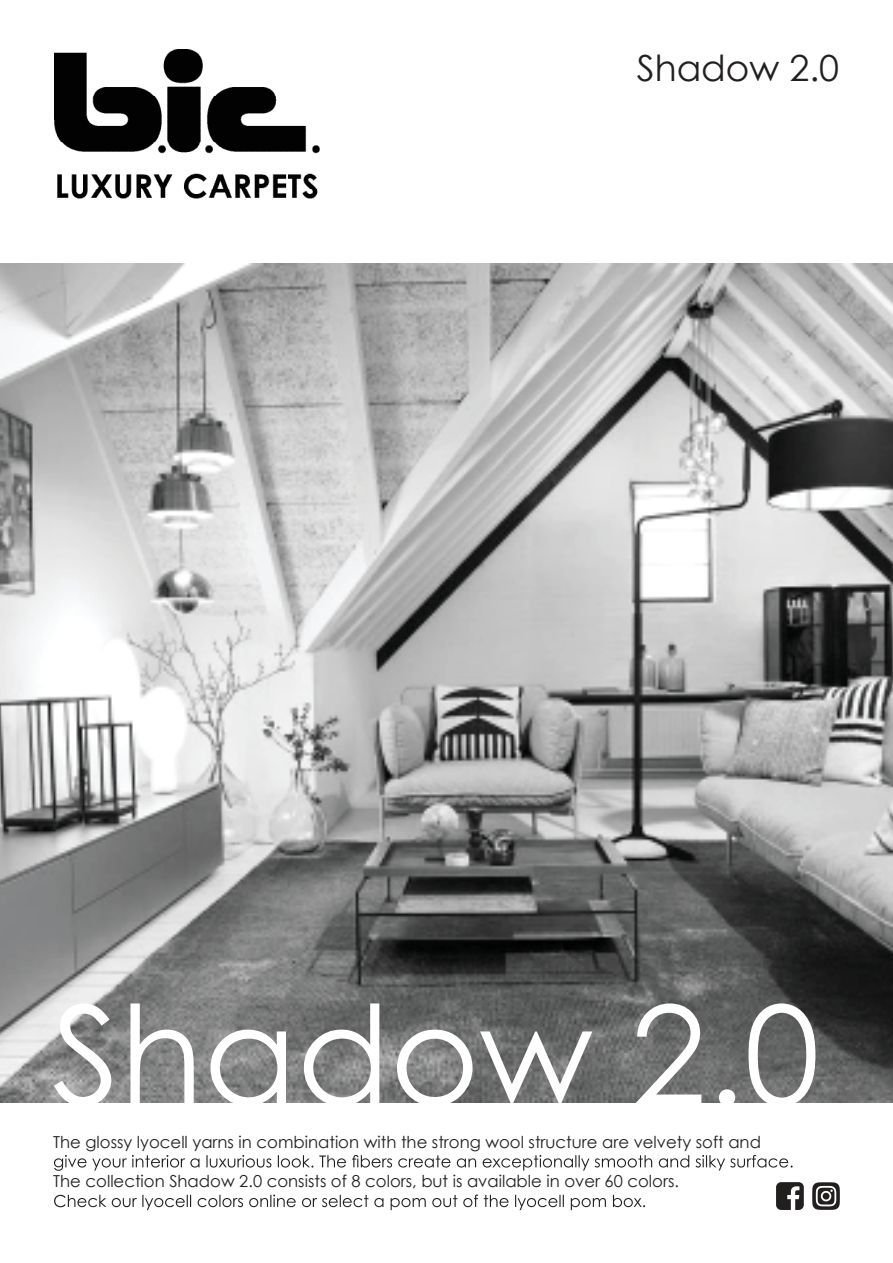
<style>
.page{position:relative;width:893px;height:1263px;background:#fff}
.page>*{position:absolute;margin:0;border:0;box-sizing:border-box;transform-origin:0 0}
.t1{font:136.5px "Century Gothic";color:#fff}
.t2{font:36px "Century Gothic";color:#221f1f}
.t3{font:16.5px "Century Gothic";color:#221f1f}
</style>
<div class="page">
<img style="left:54px;top:50px;width:266px;height:149px">
<img style="left:0;top:264px;width:893px;height:838px">
<svg style="left:54px;top:1155px;width:739px;height:16px"></svg>
<svg style="left:54px;top:1194px;width:591px;height:16px"></svg>
<svg style="left:776px;top:1182px;width:28px;height:28px"></svg>
<svg style="left:812px;top:1182px;width:28px;height:28px"></svg>
<h2 class="t2" style="left:637px;top:54px;width:204px">Shadow 2.0</h2>
<h1 class="t1" style="left:52px;top:1001px;width:769px">Shadow 2.0</h1>
<p class="t3" style="left:53px;top:1135px;width:709px">The glossy lyocell yarns in combination with the strong wool structure are velvety soft and</p>
<p class="t3" style="left:53px;top:1175px;width:627px">The collection Shadow 2.0 consists of 8 colors, but is available in over 60 colors.</p>
</div>
